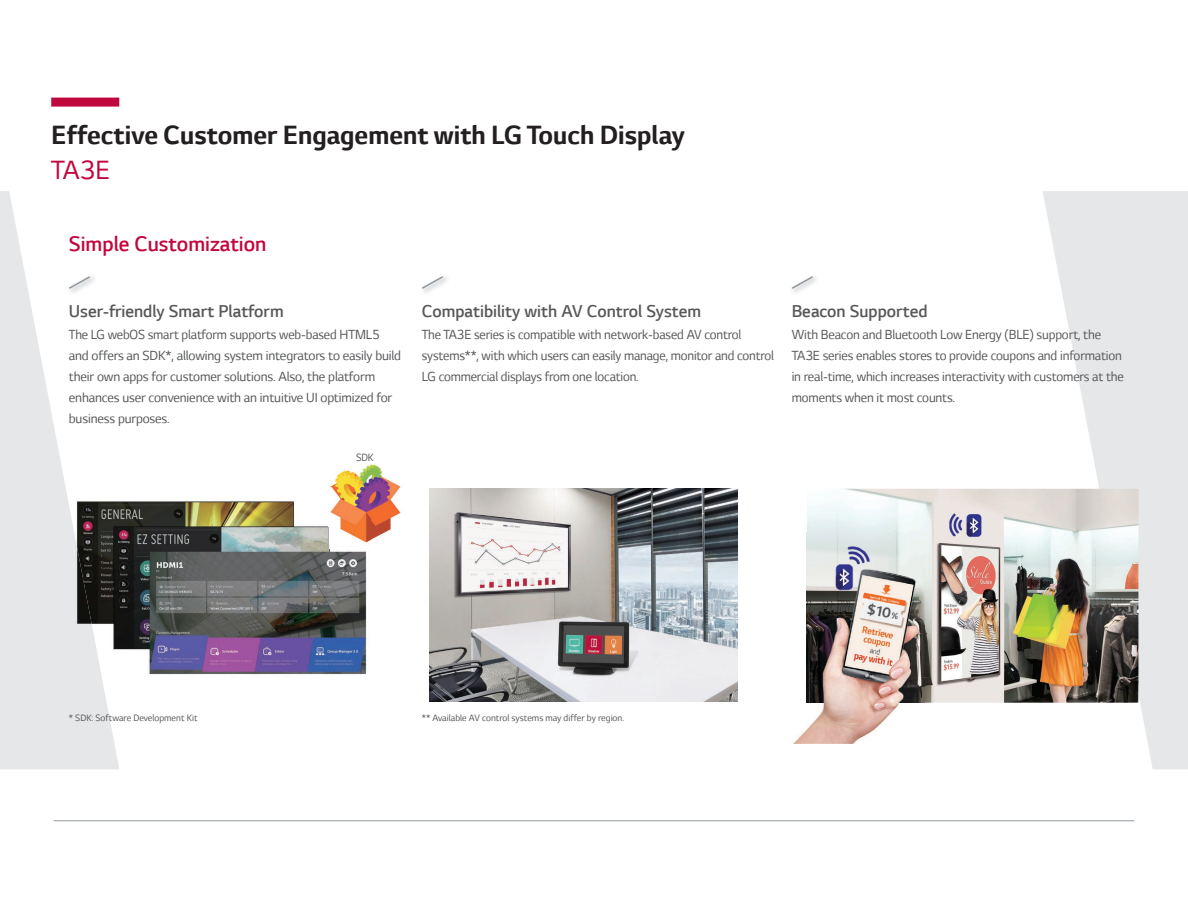
<style>
.page{position:relative;width:1188px;height:918px;background:#fff}
.page>*{position:absolute;margin:0;border:0;box-sizing:border-box;transform-origin:0 0}
.t1{font:700 30px "LG Smart";color:#231f20}
.t2{font:30px "LG Smart";color:#c0073e}
.t3{font:300 24px "LG Smart";color:#c0073e}
.t4{font:300 19.5px "LG Smart";color:#57585a}
.t5{font:15px/21px "LG Smart";letter-spacing:-.01em;color:#57585a}
.t6{font:12px "LG Smart";color:#57585a;scale:.95 1}
.t7{font:10.5px "LG Smart";color:#57585a}
</style>
<div class="page">
<div style="left:51px;top:98px;width:68px;height:9px;background:#c0073e"></div>
<svg style="left:1043px;top:191px;width:145px;height:578px;fill:#e6e7e9"></svg>
<svg style="left:0;top:191px;width:119px;height:578px;fill:#e6e7e9"></svg>
<hr style="left:54px;top:820px;width:1080px;height:1px;background:#90979d">
<img style="left:67px;top:274px;width:30px;height:21px">
<svg style="left:67px;top:275px;width:25px;height:15px"></svg>
<svg style="left:421px;top:275px;width:24px;height:15px"></svg>
<img style="left:793px;top:277px;width:23px;height:16px">
<svg style="left:791px;top:276px;width:24px;height:14px"></svg>
<img style="left:807px;top:489px;width:331px;height:214px">
<img style="left:792px;top:533px;width:107px;height:211px">
<img style="left:807px;top:533px;width:117px;height:170px">
<img style="left:429px;top:489px;width:308px;height:212px">
<img style="left:75px;top:487px;width:294px;height:195px">
<img style="left:75px;top:538px;width:28px;height:144px">
<img style="left:330px;top:464px;width:71px;height:76px">
<img style="left:328px;top:487px;width:43px;height:61px">
<h1 class="t1" style="left:51px;top:119px;width:635px">Effective Customer Engagement with LG Touch Display</h1>
<h1 class="t2" style="left:51px;top:154px;width:60px">TA3E</h1>
<h2 class="t3" style="left:69px;top:231px;width:199px">Simple Customization</h2>
<h3 class="t4" style="left:69px;top:301px;width:216px">User-friendly Smart Platform</h3>
<p class="t5" style="left:69px;top:324px;width:334px">The LG webOS smart platform supports web-based HTML5 and offers an SDK*, allowing system integrators to easily build their own apps for customer solutions. Also, the platform enhances user convenience with an intuitive UI optimized for business purposes.</p>
<p class="t6" style="left:356px;top:451px;width:20px">SDK</p>
<h3 class="t4" style="left:422px;top:301px;width:281px">Compatibility with AV Control System</h3>
<p class="t5" style="left:422px;top:324px;width:354px">The TA3E series is compatible with network-based AV control systems**, with which users can easily manage, monitor and control<br>LG commercial displays from one location.</p>
<h3 class="t4" style="left:792px;top:301px;width:137px">Beacon Supported</h3>
<p class="t5" style="left:792px;top:324px;width:334px">With Beacon and Bluetooth Low Energy (BLE) support, the TA3E series enables stores to provide coupons and information in real-time, which increases interactivity with customers at the moments when it most counts.</p>
<p class="t7" style="left:69px;top:712px;width:130px">* SDK: Software Development Kit</p>
<p class="t7" style="left:422px;top:712px;width:204px">** Available AV control systems may differ by region.</p>
</div>
